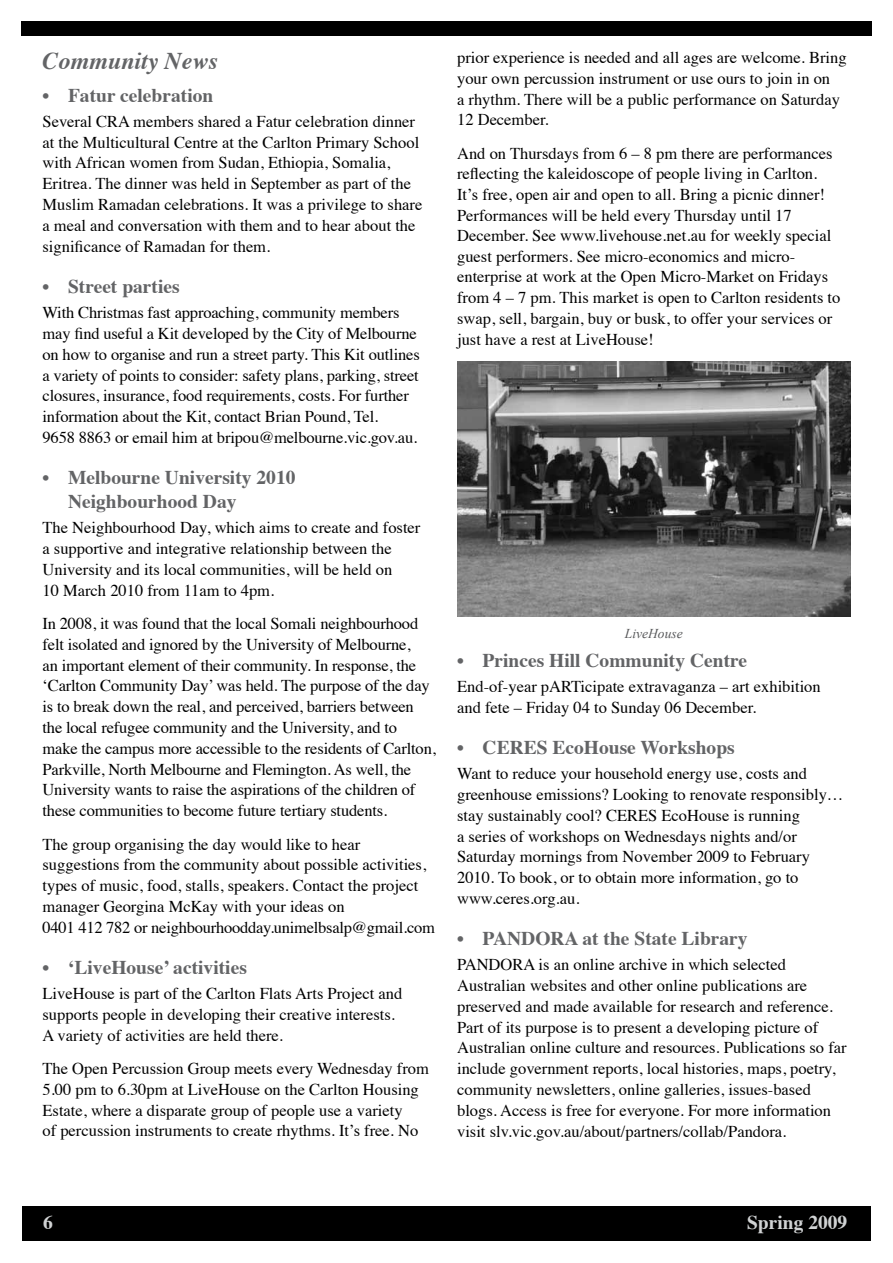
<style>
.page{position:relative;width:893px;height:1263px;background:#fff}
.page>*{position:absolute;margin:0;border:0;box-sizing:border-box;transform-origin:0 0}
.t1{font:italic 700 24px "Times";color:#636466}
.t2{font:700 19.5px/24px "Times";color:#636466}
.t3{font:700 19.5px "Times";color:#d1d3d4}
.t4{font:16.5px/20.9px "Times";color:#000}
.t5{font:italic 13.5px "Times New Roman";color:#58595b}
</style>
<div class="page">
<div style="left:22px;top:1206px;width:849px;height:35px;background:#000"></div>
<div style="left:21px;top:21px;width:851px;height:15px;background:#000"></div>
<img style="left:457px;top:361px;width:393px;height:256px">
<h1 class="t1" style="left:43px;top:38px;width:177px">Community News</h1>
<p class="t2" style="left:43px;top:81px;width:172px">• Fatur celebration</p>
<p class="t4" style="left:43px;top:109px;width:381px">Several CRA members shared a Fatur celebration dinner at the Multicultural Centre at the Carlton Primary School with African women from Sudan, Ethiopia, Somalia, Eritrea. The dinner was held in September as part of the Muslim Ramadan celebrations. It was a privilege to share a meal and conversation with them and to hear about the significance of Ramadan for them.</p>
<p class="t2" style="left:43px;top:272px;width:139px">• Street parties</p>
<p class="t4" style="left:43px;top:301px;width:379px">With Christmas fast approaching, community members may find useful a Kit developed by the City of Melbourne on how to organise and run a street party. This Kit outlines a variety of points to consider: safety plans, parking, street closures, insurance, food requirements, costs. For further information about the Kit, contact Brian Pound, Tel.<br>9658 8863 or email him at bripou@melbourne.vic.gov.au.</p>
<p class="t2" style="left:68px;top:464px;width:229px;text-indent:-26px">• Melbourne University 2010<br>Neighbourhood Day</p>
<p class="t4" style="left:43px;top:516px;width:379px">The Neighbourhood Day, which aims to create and foster a supportive and integrative relationship between the University and its local communities, will be held on<br>10 March 2010 from 11am to 4pm.</p>
<p class="t4" style="left:43px;top:612px;width:395px">In 2008, it was found that the local Somali neighbourhood felt isolated and ignored by the University of Melbourne,<br>an important element of their community. In response, the ‘Carlton Community Day’ was held. The purpose of the day is to break down the real, and perceived, barriers between the local refugee community and the University, and to make the campus more accessible to the residents of Carlton, Parkville, North Melbourne and Flemington. As well, the University wants to raise the aspirations of the children of these communities to become future tertiary students.</p>
<p class="t4" style="left:43px;top:832px;width:394px">The group organising the day would like to hear suggestions from the community about possible activities, types of music, food, stalls, speakers. Contact the project manager Georgina McKay with your ideas on<br>0401 412 782 or neighbourhoodday.unimelbsalp@gmail.com</p>
<p class="t2" style="left:43px;top:953px;width:206px">• ‘LiveHouse’ activities</p>
<p class="t4" style="left:43px;top:982px;width:361px">LiveHouse is part of the Carlton Flats Arts Project and supports people in developing their creative interests.<br>A variety of activities are held there.</p>
<p class="t4" style="left:43px;top:1057px;width:388px">The Open Percussion Group meets every Wednesday from 5.00 pm to 6.30pm at LiveHouse on the Carlton Housing Estate, where a disparate group of people use a variety<br>of percussion instruments to create rhythms. It’s free. No</p>
<p class="t4" style="left:457px;top:46px;width:391px">prior experience is needed and all ages are welcome. Bring your own percussion instrument or use ours to join in on<br>a rhythm. There will be a public performance on Saturday 12 December.</p>
<p class="t4" style="left:457px;top:141px;width:385px">And on Thursdays from 6 – 8 pm there are performances reflecting the kaleidoscope of people living in Carlton.<br>It’s free, open air and open to all. Bring a picnic dinner!<br>Performances will be held every Thursday until 17<br>December. See www.livehouse.net.au for weekly special guest performers. See micro-economics and micro&shy;enterprise at work at the Open Micro-Market on Fridays from 4 – 7 pm. This market is open to Carlton residents to swap, sell, bargain, buy or busk, to offer your services or just have a rest at LiveHouse!</p>
<p class="t5" style="left:625px;top:624px;width:59px">LiveHouse</p>
<p class="t2" style="left:457px;top:647px;width:292px">• Princes Hill Community Centre</p>
<p class="t4" style="left:457px;top:675px;width:365px">End-of-year pARTicipate extravaganza – art exhibition and fete – Friday 04 to Sunday 06 December.</p>
<p class="t2" style="left:457px;top:734px;width:279px">• CERES EcoHouse Workshops</p>
<p class="t4" style="left:457px;top:762px;width:388px">Want to reduce your household energy use, costs and greenhouse emissions? Looking to renovate responsibly… stay sustainably cool? CERES EcoHouse is running<br>a series of workshops on Wednesdays nights and/or Saturday mornings from November 2009 to February 2010. To book, or to obtain more information, go to www.ceres.org.au.</p>
<p class="t2" style="left:457px;top:924px;width:66px">• PANDO</p>
<p class="t2" style="left:550px;top:924px;width:199px">RA at the State Library</p>
<p class="t4" style="left:457px;top:953px;width:391px">PANDORA is an online archive in which selected Australian websites and other online publications are preserved and made available for research and reference.<br>Part of its purpose is to present a developing picture of Australian online culture and resources. Publications so far include government reports, local histories, maps, poetry, community newsletters, online galleries, issues-based blogs. Access is free for everyone. For more information visit slv.vic.gov.au/about/partners/collab/Pandora.</p>
<p class="t3" style="left:43px;top:1204px;width:11px">6</p>
<p class="t3" style="left:747px;top:1204px;width:102px">Spring 2009</p>
</div>
